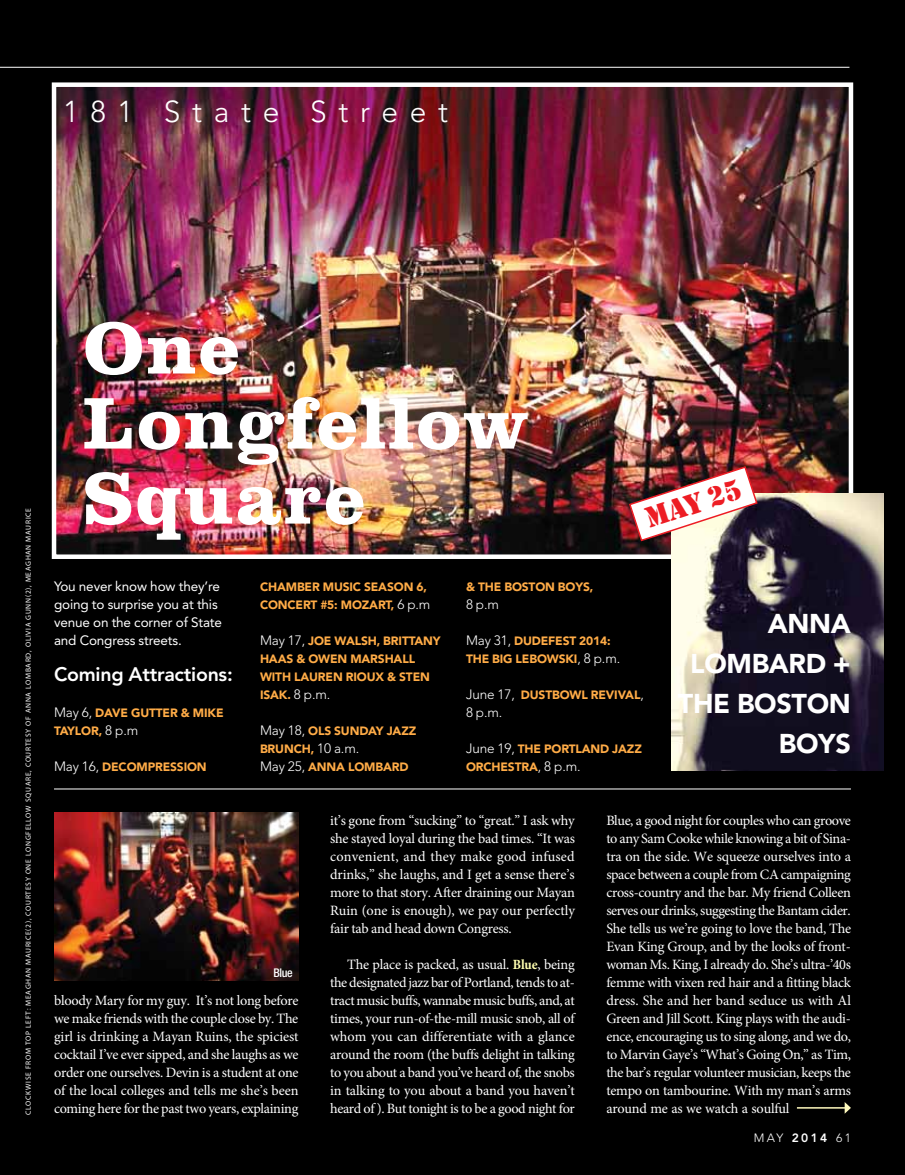
<style>
.page{position:relative;width:905px;height:1175px;background:#fff}
.page>*{position:absolute;margin:0;border:0;box-sizing:border-box;transform-origin:0 0}
.t1{font:700 75px/75px "Clarendon BT";letter-spacing:.025em;color:#fff}
.t2{font:300 30px "Avenir";letter-spacing:.39em;color:#fff}
.t3{font:30px "Stencil";color:#ed1d24}
.t4{font:900 27px/39.9px "Avenir";letter-spacing:-.01em;color:#fff;text-align:right}
.t5{font:800 19.5px "Avenir";letter-spacing:-.01em;color:#fff}
.t6{font:14.25px/18px "Minion Pro";letter-spacing:-.02em;color:#fff;text-align:justify}
.t7{font:13.5px/18px "Avenir";letter-spacing:-.01em;color:#fff}
.t8{font:300 13.5px "Avenir";color:#fff}
.t9{font:900 12px/18px "Avenir";letter-spacing:-.01em;color:#ffac47}
.t10{font:300 12px "Avenir";color:#fff}
.t11{font:500 condensed 12px "Helvetica Neue";color:#fff}
.t12{font:7.5px "Myriad Pro";letter-spacing:.095em;color:#fff}
.s1{font-weight:300;font-size:13.5px;color:#fff}
.s2{font-weight:900;font-size:12px;color:#ffac47}
.s3{font-weight:700;font-stretch:condensed;color:#ffffb1}
.s4{font-weight:800}
</style>
<div class="page">
<div style="left:0;top:0;width:904px;height:1174px;background:#000"></div>
<img style="left:57px;top:87px;width:791px;height:467px">
<div style="left:52px;top:82px;width:801px;height:477px;border:4px solid #fff"></div>
<img style="left:672px;top:493px;width:211px;height:277px">
<hr style="left:0;top:67px;width:849px;height:1px;background:#fff">
<hr style="left:796px;top:1107px;width:49px;height:1px;background:#fffabe">
<svg style="left:844px;top:1102px;width:6px;height:11px"></svg>
<img style="left:54px;top:812px;width:244px;height:168px">
<img style="left:628px;top:465px;width:130px;height:77px">
<hr style="left:54px;top:788px;width:796px;height:1px;background:#fff">
<h2 class="t2" style="left:63px;top:94px;width:386px">181 State Street</h2>
<p class="t12" style="left:24px;top:1114px;width:608px;rotate:-90deg">Clockwise from top left: Meaghan Maurice(2), Courtesy one longfellow square, courtesy of anna lombard, olivia gunn(2), Meaghan Maurice</p>
<h1 class="t1" style="left:83px;top:309px;width:447px">One<br>Longfellow<br>Square</h1>
<h2 class="t3" style="left:640px;top:502px;width:101px;rotate:-18deg">MAY 25</h2>
<p class="t7" style="left:54px;top:577px;width:169px">You never know how they’re going to surprise you at this venue on the corner of State and Congress streets.</p>
<h3 class="t5" style="left:54px;top:663px;width:180px">Coming Attractions:</h3>
<p class="t9" style="left:54px;top:704px;width:171px"><span class="s1">M ay 6,</span> DAVE GUTTER &amp; MIKE<br>TAYLO R, <span class="s1">8 p.m</span></p>
<p class="t8" style="left:54px;top:758px;width:83px">M ay 16, <span class="s2">DECOMP</span></p>
<p class="t9" style="left:155px;top:758px;width:53px">RESSION</p>
<p class="t9" style="left:260px;top:578px;width:172px">CHAMBER MUSIC SEASON 6,<br>CONCERT #5: MOZART, <span class="s1">6 p.m</span></p>
<p class="t9" style="left:260px;top:632px;width:182px"><span class="s1">M ay 17,</span> JOE WALSH, BRITTANY<br>HAAS &amp; OWEN MARSHALL<br>WITH LAUREN RIOUX &amp; STEN<br>ISAK. <span class="s1">8 p.m.</span></p>
<p class="t9" style="left:260px;top:722px;width:158px"><span class="s1">M ay 18,</span> OLS SUNDAY JAZZ<br>BRUNCH, <span class="s1">10 a.m.<br>M ay 25,</span> ANNA LOMB</p>
<p class="t9" style="left:383px;top:758px;width:27px">ARD</p>
<p class="t9" style="left:466px;top:578px;width:129px">&amp; THE BOSTO N BOYS,</p>
<p class="t8" style="left:466px;top:596px;width:34px">8 p.m</p>
<p class="t9" style="left:466px;top:632px;width:156px"><span class="s1">M ay 31,</span> DUDEFEST 2014:<br>THE BIG LEBOWSKI<span class="s1">, 8 p.m.</span></p>
<p class="t9" style="left:466px;top:686px;width:179px"><span class="s1">June 17,</span> DUSTBOWL REVIVAL<span class="s1">,</span></p>
<p class="t8" style="left:466px;top:704px;width:38px">8 p.m.</p>
<p class="t9" style="left:466px;top:740px;width:177px"><span class="s1">June 19,</span> THE PORTLAND JAZZ<br>ORCHESTRA<span class="s1">, 8 p.m.</span></p>
<h3 class="t4" style="left:767px;top:603px;width:85px">ANNA</h3>
<h3 class="t4" style="left:690px;top:643px;width:37px">LOMB</h3>
<h3 class="t4" style="left:678px;top:643px;width:174px">ARD +<br>THE BOSTO N<br>BOYS</h3>
<p class="t11" style="left:273px;top:965px;width:21px">Blue</p>
<p class="t6" style="left:54px;top:992px;width:246px">bloody Mary for my guy. It’s not long before we make friends with the couple close by. The girl is drinking a Mayan Ruins, the spiciest cocktail I’ve ever sipped, and she laughs as we order one ourselves. Devin is a student at one of the local colleges and tells me she’s been coming here for the past two years, explaining</p>
<p class="t6" style="left:330px;top:811px;width:246px">it’s gone from “sucking” to “great.” I ask why she stayed loyal during the bad times. “It was convenient, and they make good infused drinks,” she laughs, and I get a sense there’s more to that story. After draining our Mayan Ruin (one is enough), we pay our perfectly fair tab and head down Congress.</p>
<p class="t6" style="left:330px;top:955px;width:246px;text-indent:17px">The place is packed, as usual. <span class="s3">Blue</span>, being the designated jazz bar of Portland, tends to at&shy;tract music buffs, wannabe music buffs, and, at times, your run-of-the-mill music snob, all of whom you can differentiate with a glance around the room (the buffs delight in talking to you about a band you’ve heard of, the snobs in talking to you about a band you haven’t heard of ). But tonight is to be a good night for</p>
<p class="t6" style="left:606px;top:812px;width:246px">Blue, a good night for couples who can groove to any Sam Cooke while knowing a bit of Sina&shy;tra on the side. We squeeze ourselves into a space between a couple from CA campaigning cross-country and the bar. My friend Colleen serves our drinks, suggesting the Bantam cider.<br>She tells us we’re going to love the band, The Evan King Group, and by the looks of front&shy;woman Ms. King, I already do. She’s ultra-’40s femme with vixen red hair and a fitting black dress. She and her band seduce us with Al Green and Jill Scott. King plays with the audi&shy;ence, encouraging us to sing along, and we do, to Marvin Gaye’s “What’s Going On,” as Tim, the bar’s regular volunteer musician, keeps the tempo on tambourine. With my man’s arms around me as we watch a soulful</p>
<p class="t10" style="left:753px;top:1131px;width:99px">may <span class="s4">2014</span> 61</p>
</div>
